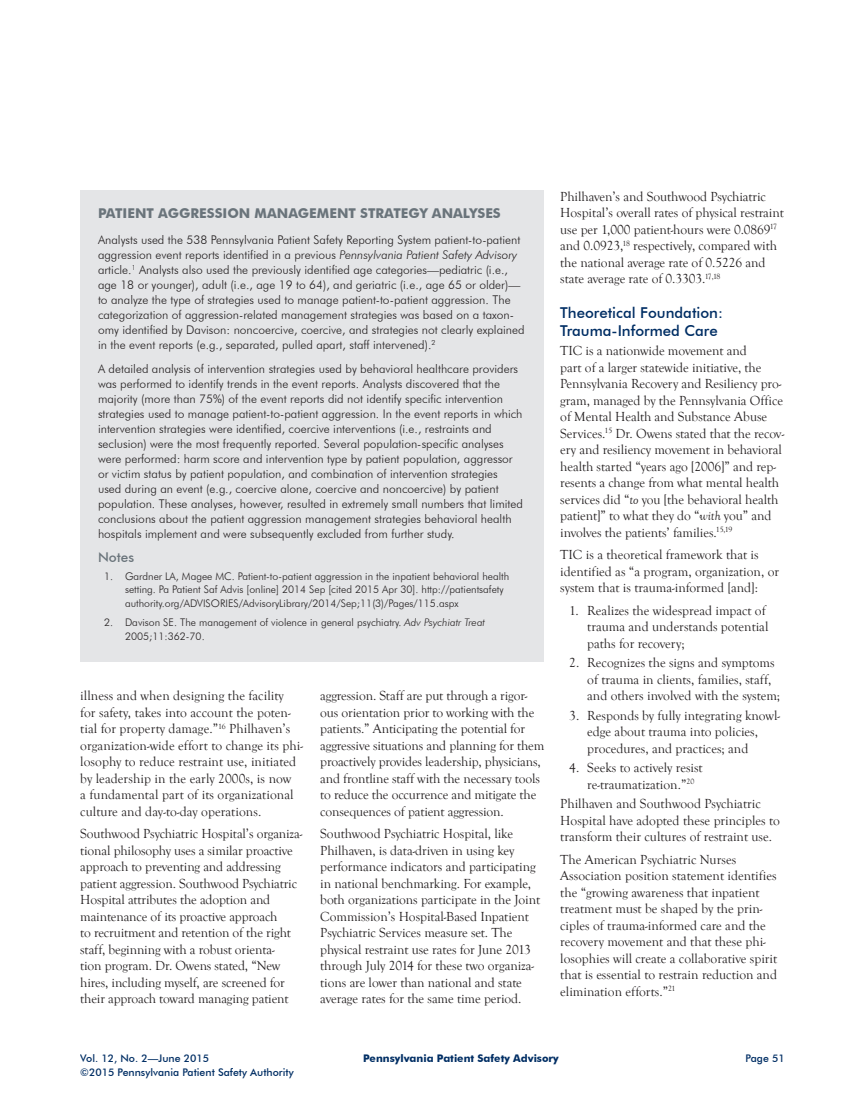
<style>
.page{position:relative;width:864px;height:1107px;background:#fff}
.page>*{position:absolute;margin:0;border:0;box-sizing:border-box;transform-origin:0 0}
.t1{font:500 15px/18px "Futura BT";color:#002e64}
.t2{font:13.5px/16.5px "Goudy Old Style T";letter-spacing:-.005em;color:#231f20}
.t3{font:700 13.5px "Futura BT";color:#6a747b}
.t4{font:500 13.5px "Futura BT";color:#6a747b}
.t5{font:300 12px/15px "Futura BT";color:#231f20}
.t6{font:300 10.5px/13.5px "Futura BT";color:#231f20}
.t7{font:500 10.5px "Futura BT";color:#002e64}
.t8{font:700 10.5px "Futura BT";color:#002e64}
.s1{font-style:italic}
</style>
<div class="page">
<div style="left:80px;top:190px;width:464px;height:471px;background:#e4e5e7"></div>
<p class="t3" style="left:98px;top:205px;width:404px">PATIENT AGGRESSION MANAGEMENT STRATEGY ANALYSES</p>
<p class="t5" style="left:98px;top:232px;width:428px">Analysts used the 538 Pennsylvania Patient Safety Reporting System patient-to-patient aggression event reports identified in a previous <span class="s1">Pennsylvania Patient Safety Advisory </span>article.<sup>1</sup> Analysts also used the previously identified age categories—pediatric (i.e., age 18 or younger), adult (i.e., age 19 to 64), and geriatric (i.e., age 65 or older)— to analyze the type of strategies used to manage patient-to-patient aggression. The categorization of aggression-related management strategies was based on a taxon&shy;omy identified by Davison: noncoercive, coercive, and strategies not clearly explained in the event reports (e.g., separated, pulled apart, staff intervened).<sup>2</sup></p>
<p class="t5" style="left:98px;top:361px;width:427px">A detailed analysis of intervention strategies used by behavioral healthcare providers was performed to identify trends in the event reports. Analysts discovered that the majority (more than 75%) of the event reports did not identify specific intervention strategies used to manage patient-to-patient aggression. In the event reports in which intervention strategies were identified, coercive interventions (i.e., restraints and seclusion) were the most frequently reported. Several population-specific analyses were performed: harm score and intervention type by patient population, aggressor or victim status by patient population, and combination of intervention strategies used during an event (e.g., coercive alone, coercive and noncoercive) by patient population. These analyses, however, resulted in extremely small numbers that limited conclusions about the patient aggression management strategies behavioral health hospitals implement and were subsequently excluded from further study.</p>
<p class="t4" style="left:98px;top:549px;width:38px">Notes</p>
<p class="t6" style="left:125px;top:569px;width:386px;text-indent:-21px">1. Gardner LA, Magee MC. Patient-to-patient aggression in the inpatient behavioral health setting. Pa Patient Saf Advis [online] 2014 Sep [cited 2015 Apr 30]. http://patientsafety authority.org/ADVISORIES/AdvisoryLibrary/2014/Sep;11(3)/Pages/115.aspx</p>
<p class="t6" style="left:125px;top:616px;width:362px;text-indent:-21px">2. Davison SE. The management of violence in general psychiatry. <span class="s1">Adv Psychiatr Treat<br></span>2005;11:362-70.</p>
<p class="t2" style="left:80px;top:688px;width:224px">illness and when designing the facility<br>for safety, takes into account the poten&shy;tial for property damage.”<sup>16</sup> Philhaven’s organization-wide effort to change its phi&shy;losophy to reduce restraint use, initiated by leadership in the early 2000s, is now<br>a fundamental part of its organizational culture and day-to-day operations.</p>
<p class="t2" style="left:80px;top:826px;width:223px">Southwood Psychiatric Hospital’s organiza&shy;tional philosophy uses a similar proactive approach to preventing and addressing patient aggression. Southwood Psychiatric Hospital attributes the adoption and maintenance of its proactive approach<br>to recruitment and retention of the right staff, beginning with a robust orienta-<br>tion program. Dr. Owens stated, “New hires, including myself, are screened for their approach toward managing patient</p>
<p class="t2" style="left:320px;top:688px;width:226px">aggression. Staff are put through a rigor&shy;ous orientation prior to working with the patients.” Anticipating the potential for aggressive situations and planning for them proactively provides leadership, physicians, and frontline staff with the necessary tools to reduce the occurrence and mitigate the consequences of patient aggression.</p>
<p class="t2" style="left:320px;top:826px;width:221px">Southwood Psychiatric Hospital, like Philhaven, is data-driven in using key performance indicators and participating in national benchmarking. For example, both organizations participate in the Joint Commission’s Hospital-Based Inpatient Psychiatric Services measure set. The physical restraint use rates for June 2013 through July 2014 for these two organiza&shy;tions are lower than national and state average rates for the same time period.</p>
<p class="t2" style="left:560px;top:188px;width:225px">Philhaven’s and Southwood Psychiatric Hospital’s overall rates of physical restraint use per 1,000 patient-hours were 0.0869<sup>17 </sup>and 0.0923,<sup>18</sup> respectively, compared with the national average rate of 0.5226 and state average rate of 0.3303.<sup>17,18</sup></p>
<p class="t1" style="left:560px;top:303px;width:164px">Theoretical Foundation:<br>Trauma-Informed Care</p>
<p class="t2" style="left:560px;top:343px;width:226px">TIC is a nationwide movement and<br>part of a larger statewide initiative, the Pennsylvania Recovery and Resiliency pro&shy;gram, managed by the Pennsylvania Office of Mental Health and Substance Abuse Services.<sup>15</sup> Dr. Owens stated that the recov&shy;ery and resiliency movement in behavioral health started “years ago [2006]” and rep&shy;resents a change from what mental health services did “<span class="s1">to</span> you [the behavioral health patient]” to what they do “<span class="s1">with</span> you” and involves the patients’ families.<sup>15,19</sup></p>
<p class="t2" style="left:560px;top:547px;width:220px">TIC is a theoretical framework that is identified as “a program, organization, or system that is trauma-informed [and]:</p>
<p class="t2" style="left:587px;top:603px;width:183px;text-indent:-18px">1. Realizes the widespread impact of trauma and understands potential paths for recovery;</p>
<p class="t2" style="left:587px;top:655px;width:194px;text-indent:-18px">2. Recognizes the signs and symptoms of trauma in clients, families, staff, and others involved with the system;</p>
<p class="t2" style="left:587px;top:708px;width:194px;text-indent:-18px">3. Responds by fully integrating knowl&shy;edge about trauma into policies, procedures, and practices; and</p>
<p class="t2" style="left:587px;top:760px;width:117px;text-indent:-18px">4. Seeks to actively resist re-traumatization.”<sup>20</sup></p>
<p class="t2" style="left:560px;top:796px;width:221px">Philhaven and Southwood Psychiatric<br>Hospital have adopted these principles to transform their cultures of restraint use.</p>
<p class="t2" style="left:560px;top:852px;width:218px">The American Psychiatric Nurses Association position statement identifies the “growing awareness that inpatient treatment must be shaped by the prin&shy;ciples of trauma-informed care and the recovery movement and that these phi&shy;losophies will create a collaborative spirit that is essential to restrain reduction and elimination efforts.”<sup>21</sup></p>
<p class="t7" style="left:80px;top:1052px;width:130px">Vol. 12, No. 2—June 2015</p>
<p class="t8" style="left:363px;top:1052px;width:197px">Pennsylvania Patient Safety Advisory</p>
<p class="t7" style="left:80px;top:1066px;width:215px">©2015 Pennsylvania Patient Safety Authority</p>
<p class="t7" style="left:746px;top:1052px;width:41px">Page 51</p>
</div>
